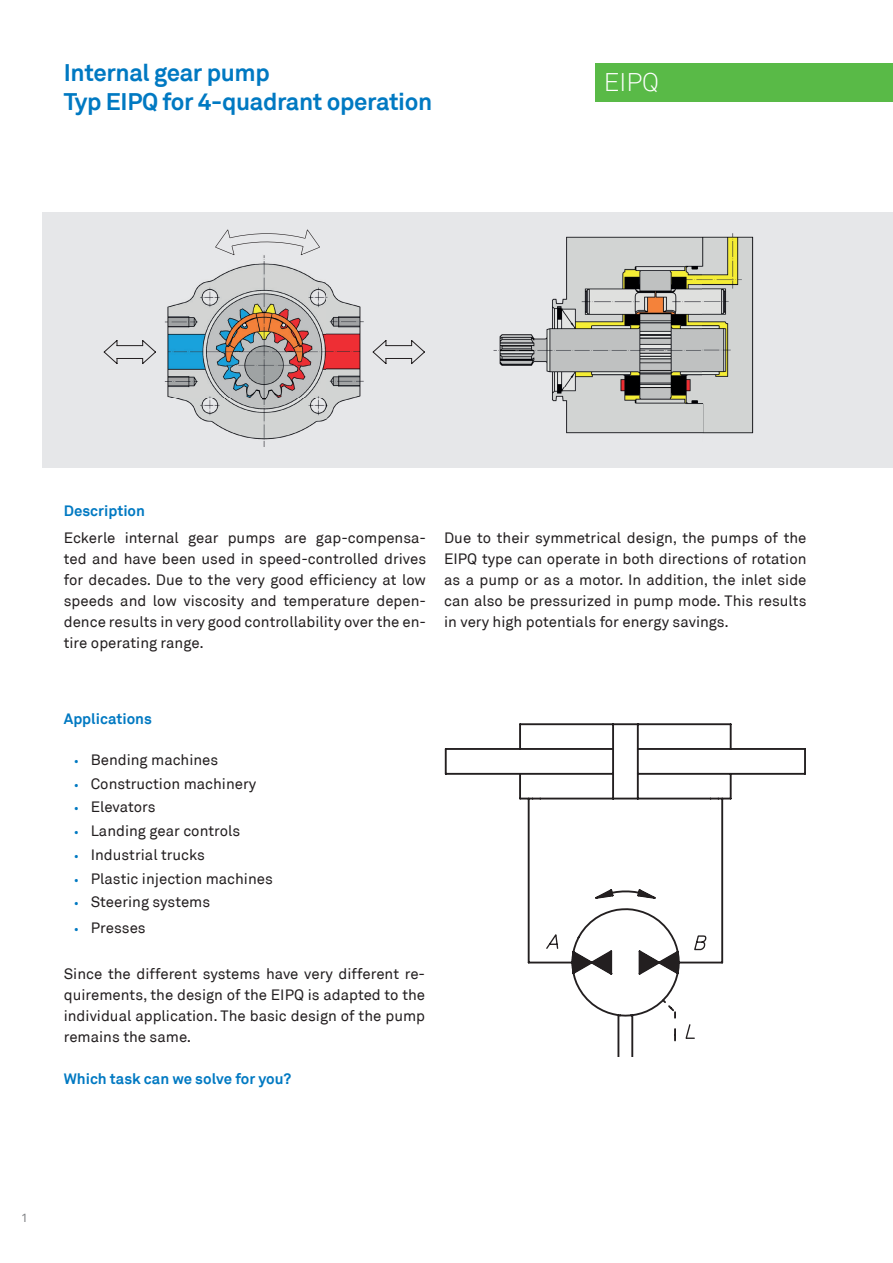
<style>
.page{position:relative;width:893px;height:1263px;background:#fff}
.page>*{position:absolute;margin:0;border:0;box-sizing:border-box;transform-origin:0 0}
.t1{font:300 25.5px "Akkurat";color:#fff}
.t2{font:700 24px/28.8px "Akkurat";letter-spacing:-.015em;color:#0079c2}
.t3{font:15px/21px "Akkurat";color:#231f20;text-align:justify}
.t4{font:700 15px "Akkurat";color:#0079c2}
.t5{font:12px "Akkurat";color:#808285}
.s1{font-size:12px;color:#0079c2}
</style>
<div class="page">
<div style="left:43px;top:213px;width:850px;height:255px;background:#e6e7e9"></div>
<div style="left:595px;top:64px;width:298px;height:38px;background:#59ba47"></div>
<img style="left:493px;top:233px;width:261px;height:201px">
<svg style="left:215px;top:229px;width:105px;height:25px"></svg>
<img style="left:165px;top:254px;width:199px;height:192px">
<img style="left:232px;top:254px;width:71px;height:1px">
<svg style="left:372px;top:340px;width:53px;height:24px"></svg>
<svg style="left:444px;top:723px;width:362px;height:334px"></svg>
<svg style="left:545px;top:889px;width:162px;height:157px"></svg>
<svg style="left:103px;top:340px;width:53px;height:24px"></svg>
<h2 class="t2" style="left:64px;top:58px;width:370px">Internal gear pump<br>Typ EIPQ for 4-quadrant operation</h2>
<h1 class="t1" style="left:604px;top:67px;width:57px">EIPQ</h1>
<p class="t4" style="left:64px;top:501px;width:83px">Description</p>
<p class="t3" style="left:64px;top:527px;width:364px">Eckerle internal gear pumps are gap-compensa&shy;ted and have been used in speed-controlled drives for decades. Due to the very good efficiency at low speeds and low viscosity and temperature depen&shy;dence results in very good controllability over the en&shy;tire operating range.</p>
<p class="t3" style="left:444px;top:527px;width:364px">Due to their symmetrical design, the pumps of the EIPQ type can operate in both directions of rotation as a pump or as a motor. In addition, the inlet side can also be pressurized in pump mode. This results in very high potentials for energy savings.</p>
<p class="t4" style="left:64px;top:709px;width:90px">Applications</p>
<p class="t3" style="left:74px;top:749px;width:146px"><span class="s1">•</span> Bending machines</p>
<p class="t3" style="left:74px;top:773px;width:184px"><span class="s1">•</span> Construction machinery</p>
<p class="t3" style="left:74px;top:797px;width:83px"><span class="s1">•</span> Elevators</p>
<p class="t3" style="left:74px;top:821px;width:168px"><span class="s1">•</span> Landing gear controls</p>
<p class="t3" style="left:74px;top:844px;width:133px"><span class="s1">•</span> Industrial trucks</p>
<p class="t3" style="left:74px;top:868px;width:201px"><span class="s1">•</span> Plastic injection machines</p>
<p class="t3" style="left:74px;top:892px;width:138px"><span class="s1">•</span> Steering systems</p>
<p class="t3" style="left:74px;top:917px;width:73px"><span class="s1">•</span> Presses</p>
<p class="t3" style="left:64px;top:963px;width:363px">Since the different systems have very different re&shy;quirements, the design of the EIPQ is adapted to the individual application. The basic design of the pump remains the same.</p>
<p class="t4" style="left:64px;top:1069px;width:229px">Which task can we solve for you?</p>
<p class="t5" style="left:21px;top:1210px;width:8px">1</p>
</div>
